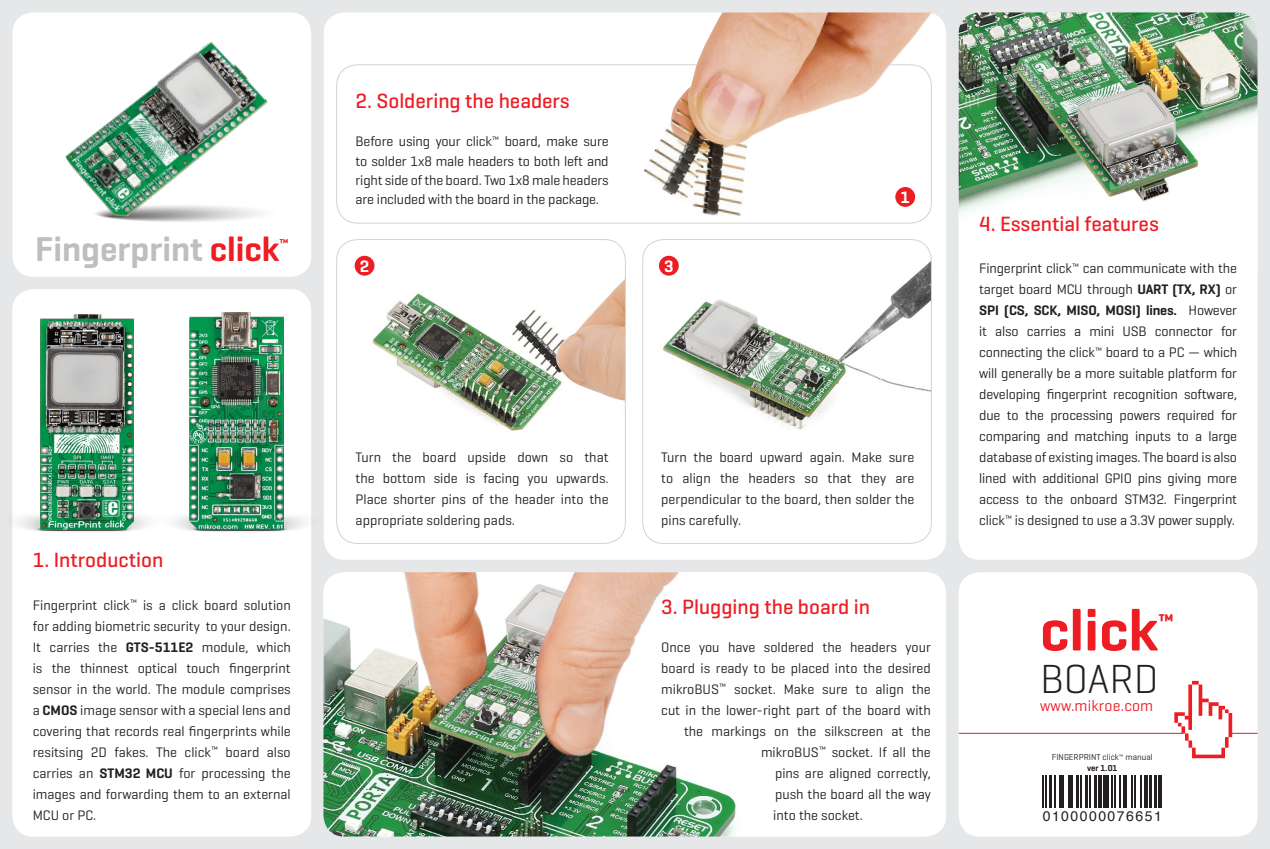
<style>
.page{position:relative;width:1270px;height:849px;background:#fff}
.page>*{position:absolute;margin:0;border:0;box-sizing:border-box;transform-origin:0 0}
.t1{font:600 59.5px "Geogrotesque";color:#ed1d24}
.t2{font:300 41.3px "Geogrotesque";color:#231f20}
.t3{font:600 35px "Geogrotesque";color:#bcbec0}
.t4{font:500 21px "Geogrotesque";color:#ed1d24}
.t5{font:600 17.32px "Geogrotesque";color:#ed1d24}
.t6{font:600 16.8px "Geogrotesque";color:#fff}
.t7{font:15.75px "Geogrotesque";letter-spacing:.01em;color:#ed1d24}
.t8{font:14px/21px "Geogrotesque";color:#231f20;text-align:justify}
.t9{font:14px "Helvetica";letter-spacing:.105em;color:#231f20}
.t10{font:600 10.15px "Geogrotesque";color:#ed1d24}
.t11{font:8.75px/10.5px "Geogrotesque";color:#231f20;text-align:center}
.s1{color:#ed1d24}
.s2{font-weight:600}
</style>
<div class="page">
<div style="left:0;top:0;width:1270px;height:848px;background:#e6e7e8"></div>
<div style="left:959px;top:12px;width:299px;height:547px;background:#fff;border-radius:21px"></div>
<img style="left:959px;top:12px;width:299px;height:202px">
<div style="left:12px;top:12px;width:299px;height:265px;background:#fff;border-radius:21px"></div>
<div style="left:12px;top:289px;width:299px;height:547px;background:#fff;border-radius:21px"></div>
<div style="left:324px;top:12px;width:622px;height:547px;background:#fff;border-radius:21px"></div>
<img style="left:323px;top:572px;width:623px;height:264px">
<img style="left:347px;top:239px;width:278px;height:304px">
<div style="left:336px;top:239px;width:290px;height:304px;border:1px solid #d1d3d4;border-radius:21px"></div>
<img style="left:644px;top:239px;width:286px;height:191px">
<div style="left:642px;top:239px;width:290px;height:304px;border:1px solid #d1d3d4;border-radius:21px"></div>
<div style="left:336px;top:64px;width:596px;height:159px;border:1px solid #d1d3d4;border-radius:21px"></div>
<div style="left:355px;top:256px;width:19px;height:19px;background:#ed1d24;border-radius:50%"></div>
<div style="left:659px;top:256px;width:20px;height:19px;background:#ed1d24;border-radius:50%"></div>
<div style="left:959px;top:572px;width:299px;height:264px;background:#fff;border-radius:21px"></div>
<hr style="left:959px;top:732px;width:224px;height:1px;background:#ed1d24">
<img style="left:643px;top:12px;width:289px;height:204px">
<div style="left:895px;top:187px;width:20px;height:20px;background:#ed1d24;border-radius:50%"></div>
<svg style="left:1174px;top:680px;width:84px;height:78px"></svg>
<img style="left:65px;top:42px;width:203px;height:180px">
<img style="left:12px;top:515px;width:136px;height:17px">
<img style="left:174px;top:509px;width:131px;height:23px">
<img style="left:40px;top:314px;width:94px;height:215px">
<img style="left:189px;top:312px;width:94px;height:217px">
<hr style="left:1043px;top:775px;width:1px;height:32px;background:#231f20">
<hr style="left:1045px;top:775px;width:1px;height:32px;background:#231f20">
<hr style="left:1049px;top:775px;width:2px;height:32px;background:#231f20">
<hr style="left:1054px;top:775px;width:1px;height:32px;background:#231f20">
<hr style="left:1059px;top:775px;width:3px;height:32px;background:#231f20">
<hr style="left:1063px;top:775px;width:1px;height:32px;background:#231f20">
<hr style="left:1068px;top:775px;width:2px;height:32px;background:#231f20">
<hr style="left:1072px;top:775px;width:1px;height:32px;background:#231f20">
<hr style="left:1077px;top:775px;width:2px;height:32px;background:#231f20">
<hr style="left:1080px;top:775px;width:2px;height:32px;background:#231f20">
<hr style="left:1085px;top:775px;width:3px;height:32px;background:#231f20">
<hr style="left:1089px;top:775px;width:1px;height:32px;background:#231f20">
<hr style="left:1094px;top:775px;width:3px;height:32px;background:#231f20">
<hr style="left:1098px;top:775px;width:1px;height:32px;background:#231f20">
<hr style="left:1100px;top:775px;width:2px;height:32px;background:#231f20">
<hr style="left:1103px;top:775px;width:1px;height:32px;background:#231f20">
<hr style="left:1105px;top:775px;width:4px;height:32px;background:#231f20">
<hr style="left:1112px;top:775px;width:1px;height:32px;background:#231f20">
<hr style="left:1114px;top:775px;width:1px;height:32px;background:#231f20">
<hr style="left:1119px;top:775px;width:1px;height:32px;background:#231f20">
<hr style="left:1123px;top:775px;width:1px;height:32px;background:#231f20">
<hr style="left:1125px;top:775px;width:2px;height:32px;background:#231f20">
<hr style="left:1132px;top:775px;width:1px;height:32px;background:#231f20">
<hr style="left:1134px;top:775px;width:1px;height:32px;background:#231f20">
<hr style="left:1140px;top:775px;width:2px;height:32px;background:#231f20">
<hr style="left:1144px;top:775px;width:4px;height:32px;background:#231f20">
<hr style="left:1149px;top:775px;width:3px;height:32px;background:#231f20">
<hr style="left:1154px;top:775px;width:3px;height:32px;background:#231f20">
<hr style="left:1158px;top:775px;width:1px;height:32px;background:#231f20">
<hr style="left:1161px;top:775px;width:1px;height:32px;background:#231f20">
<h3 class="t3" style="left:35px;top:227px;width:245px">Fingerprint <span class="s1">click</span></h3>
<p class="t10" style="left:279px;top:236px;width:11px">™</p>
<h3 class="t4" style="left:33px;top:547px;width:132px">1. Introduction</h3>
<p class="t8" style="left:33px;top:593px;width:259px">Fingerprint click<sup>™</sup> is a click board solution for adding biometric security to your design.<br>It carries the <span class="s2">GTS-511E2</span> module, which is the thinnest optical touch fingerprint sensor in the world. The module comprises a <span class="s2">CMOS</span> image sensor with a special lens and covering that records real fingerprints while resitsing 2D fakes. The click<sup>™</sup> board also carries an <span class="s2">STM32 MCU</span> for processing the images and forwarding them to an external MCU or PC.</p>
<h3 class="t4" style="left:356px;top:87px;width:216px">2. Soldering the headers</h3>
<p class="t8" style="left:356px;top:131px;width:254px;line-height:19.2px">Before using your click<sup>™</sup> board, make sure to solder 1x8 male headers to both left and right side of the board. Two 1x8 male headers are included with the board in the package.</p>
<p class="t6" style="left:360px;top:255px;width:11px">2</p>
<p class="t6" style="left:664px;top:255px;width:11px">3</p>
<p class="t6" style="left:900px;top:187px;width:11px">1</p>
<p class="t8" style="left:356px;top:446px;width:254px">Turn the board upside down so that the bottom side is facing you upwards.<br>Place shorter pins of the header into the appropriate soldering pads.</p>
<p class="t8" style="left:661px;top:446px;width:255px">Turn the board upward again. Make sure to align the headers so that they are perpendicular to the board, then solder the pins carefully.</p>
<h3 class="t4" style="left:661px;top:593px;width:210px">3. Plugging the board in</h3>
<p class="t8" style="left:661px;top:635px;width:271px">Once you have soldered the headers your</p>
<p class="t8" style="left:661px;top:656px;width:271px">board is ready to be placed into the desired</p>
<p class="t8" style="left:661px;top:677px;width:271px">mikroBUS<sup>™</sup> socket. Make sure to align the</p>
<p class="t8" style="left:661px;top:698px;width:271px">cut in the lower-right part of the board with</p>
<p class="t8" style="left:684px;top:719px;width:248px">the markings on the silkscreen at the</p>
<p class="t8" style="left:761px;top:740px;width:171px">mikroBUS<sup>™</sup> socket. If all the</p>
<p class="t8" style="left:775px;top:761px;width:157px">pins are aligned correctly,</p>
<p class="t8" style="left:775px;top:782px;width:157px">push the board all the way</p>
<p class="t8" style="left:773px;top:803px;width:91px">into the socket.</p>
<h3 class="t4" style="left:979px;top:211px;width:181px">4. Essential features</h3>
<p class="t8" style="left:979px;top:257px;width:259px">Fingerprint click<sup>™</sup> can communicate with the target board MCU through <span class="s2">UART (TX, RX)</span> or <span class="s2">SPI (CS, SCK, MISO, MOSI) lines.</span> However it also carries a mini USB connector for connecting the click<sup>™</sup> board to a PC — which will generally be a more suitable platform for developing fingerprint recognition software, due to the processing powers required for comparing and matching inputs to a large database of existing images. The board is also lined with additional GPIO pins giving more access to the onboard STM32. Fingerprint click<sup>™</sup> is designed to use a 3.3V power supply.</p>
<h1 class="t1" style="left:1040px;top:593px;width:119px">click</h1>
<p class="t5" style="left:1158px;top:608px;width:17px">™</p>
<h2 class="t2" style="left:1040px;top:652px;width:120px">BOARD</h2>
<p class="t7" style="left:1040px;top:696px;width:115px">www.mikroe.com</p>
<p class="t11" style="left:1052px;top:751px;width:102px">FINGERPRINT click<sup>™</sup> manual <span class="s2">ver 1.01</span></p>
<p class="t9" style="left:1043px;top:804px;width:120px">0100000076651</p>
</div>
